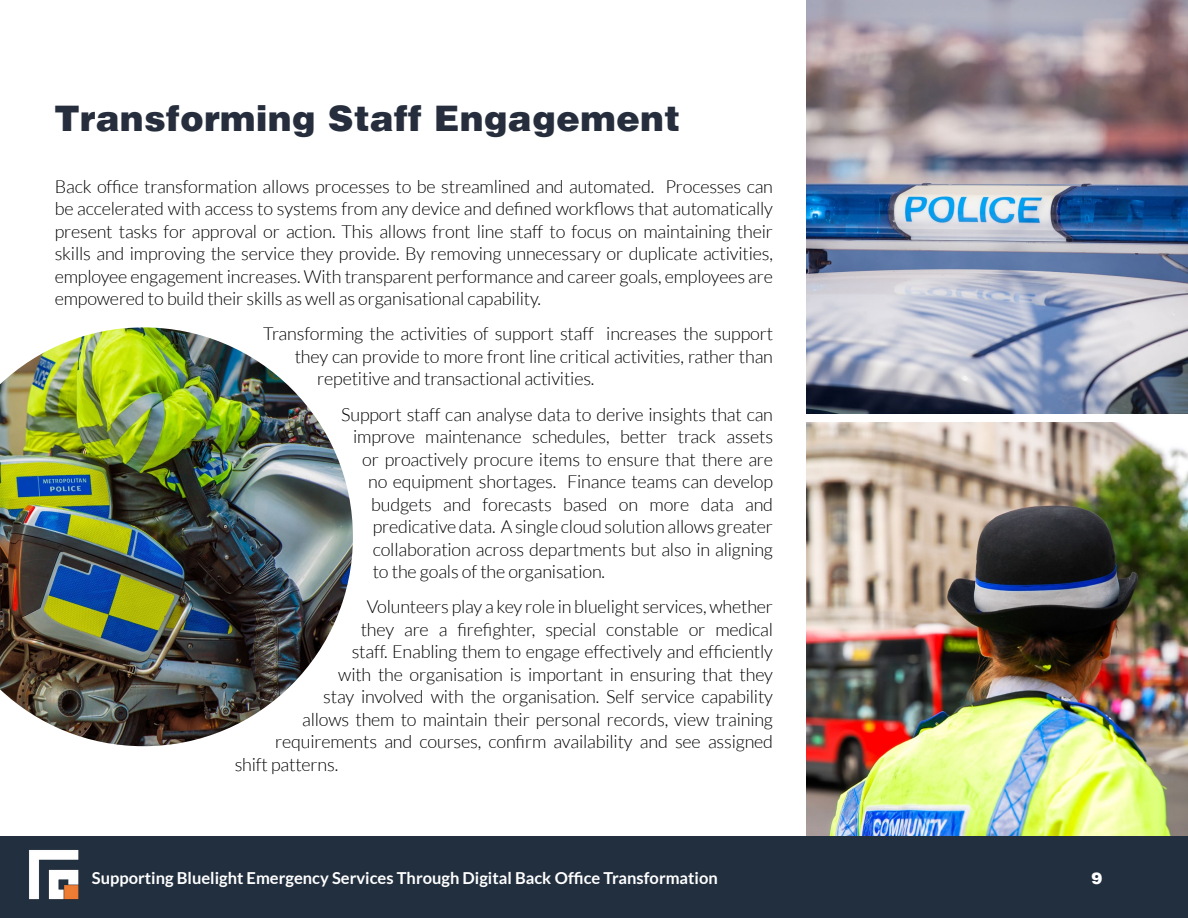
<style>
.page{position:relative;width:1188px;height:918px;background:#fff}
.page>*{position:absolute;margin:0;border:0;box-sizing:border-box;transform-origin:0 0}
.t1{font:900 36px "Helvetica";color:#262e3d}
.t2{font:300 18px/22.5px "Lato";letter-spacing:-.01em;color:#000;text-align:justify}
.t3{font:700 16.5px "Lato";color:#fff}
.t4{font:900 16.5px "Helvetica";color:#fff}
</style>
<div class="page">
<img style="left:0;top:327px;width:353px;height:419px">
<img style="left:806px;top:0;width:382px;height:413px">
<img style="left:806px;top:422px;width:382px;height:414px">
<div style="left:0;top:836px;width:1188px;height:82px;background:#222f3f"></div>
<img style="left:29px;top:850px;width:50px;height:50px">
<h1 class="t1" style="left:54px;top:96px;width:628px">Transforming Staff Engagement</h1>
<p class="t2" style="left:55px;top:175px;width:720px">Back office transformation allows processes to be streamlined and automated. Processes can be accelerated with access to systems from any device and defined workflows that automatically present tasks for approval or action. This allows front line staff to focus on maintaining their skills and improving the service they provide. By removing unnecessary or duplicate activities, employee engagement increases. With transparent performance and career goals, employees are empowered to build their skills as well as organisational capability.</p>
<p class="t2" style="left:263px;top:323px;width:511px">Transforming the activities of support staff increases the support</p>
<p class="t2" style="left:295px;top:345px;width:480px">they can provide to more front line critical activities, rather than</p>
<p class="t2" style="left:317px;top:368px;width:279px">repetitive and transactional activities.</p>
<p class="t2" style="left:341px;top:403px;width:433px">Support staff can analyse data to derive insights that can</p>
<p class="t2" style="left:353px;top:426px;width:421px">improve maintenance schedules, better track assets</p>
<p class="t2" style="left:362px;top:448px;width:412px">or proactively procure items to ensure that there are</p>
<p class="t2" style="left:368px;top:471px;width:406px">no equipment shortages. Finance teams can develop</p>
<p class="t2" style="left:371px;top:493px;width:403px">budgets and forecasts based on more data and</p>
<p class="t2" style="left:373px;top:516px;width:402px">predicative data. A single cloud solution allows greater</p>
<p class="t2" style="left:373px;top:538px;width:402px">collaboration across departments but also in aligning</p>
<p class="t2" style="left:373px;top:561px;width:234px">to the goals of the organisation.</p>
<p class="t2" style="left:367px;top:596px;width:408px">Volunteers play a key role in bluelight services, whether</p>
<p class="t2" style="left:361px;top:618px;width:414px">they are a firefighter, special constable or medical</p>
<p class="t2" style="left:352px;top:641px;width:423px">staff. Enabling them to engage effectively and efficiently</p>
<p class="t2" style="left:338px;top:663px;width:436px">with the organisation is important in ensuring that they</p>
<p class="t2" style="left:323px;top:686px;width:451px">stay involved with the organisation. Self service capability</p>
<p class="t2" style="left:302px;top:708px;width:472px">allows them to maintain their personal records, view training</p>
<p class="t2" style="left:275px;top:731px;width:499px">requirements and courses, confirm availability and see assigned</p>
<p class="t2" style="left:235px;top:753px;width:105px">shift patterns.</p>
<p class="t3" style="left:92px;top:869px;width:627px">Supporting Bluelight Emergency Services Through Digital Back Office Transformation</p>
<p class="t4" style="left:1092px;top:869px;width:13px">9</p>
</div>
